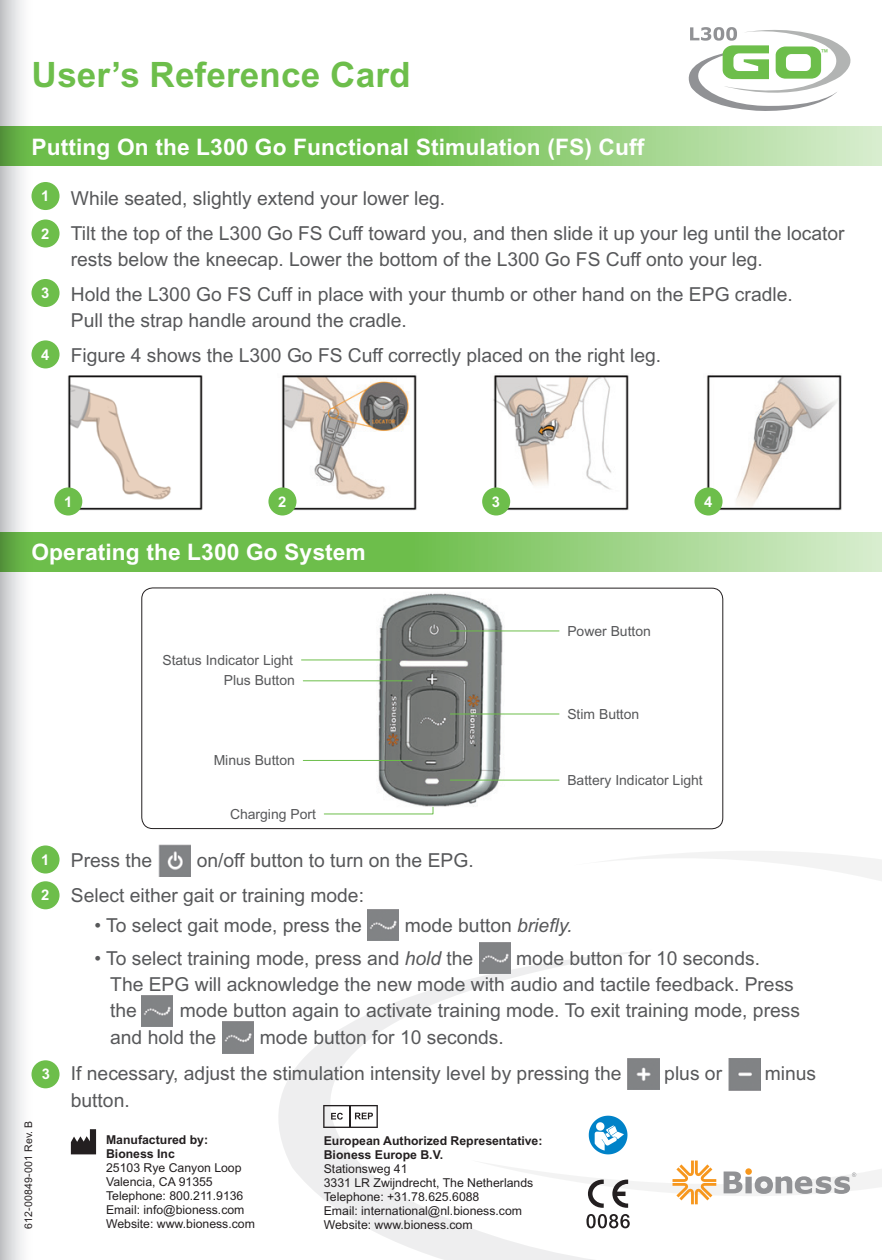
<style>
.page{position:relative;width:882px;height:1260px;background:#fff}
.page>*{position:absolute;margin:0;border:0;box-sizing:border-box;transform-origin:0 0}
.t1{font:700 35px "Arial MT Std";letter-spacing:.005em;color:#6dbe4b}
.t2{font:700 22.75px "Arial MT Std";letter-spacing:.005em;color:#fff}
.t3{font:19.25px/26.2px "Arial MT Std";color:#57585a}
.t4{font:700 14.7px "Arial MT Std";color:#fff}
.eng_call-out-2{font:14px "Arial MT Std";color:#57585a}
.eng_intro_address{font:12.25px/14px "Arial MT Std";color:#231f20}
.eng_intro_body_subhe{font:700 12.25px/14px "Arial MT Std";color:#231f20}
.eng_intro_address-2{font:700 12.25px "Arial MT Std";color:#231f20}
.t5{font:10.5px "Arial MT Std";letter-spacing:.015em;color:#231f20}
.t6{font:500 8.05px "Arial MT Std";color:#6dbe4b}
.s1{font-style:italic}
</style>
<div class="page">
<svg style="left:0;top:0;width:65px;height:1260px"></svg>
<svg style="left:278px;top:979px;width:193px;height:281px"></svg>
<svg style="left:471px;top:851px;width:411px;height:409px"></svg>
<svg style="left:0;top:127px;width:882px;height:39px;background:#89ca6e"></svg>
<svg style="left:0;top:532px;width:882px;height:40px;background:#89ca6e"></svg>
<div style="left:32px;top:182px;width:28px;height:28px;background:#6dbe4b;border-radius:50%"></div>
<div style="left:32px;top:219px;width:28px;height:29px;background:#6dbe4b;border-radius:50%"></div>
<div style="left:32px;top:279px;width:28px;height:28px;background:#6dbe4b;border-radius:50%"></div>
<div style="left:32px;top:340px;width:28px;height:28px;background:#6dbe4b;border-radius:50%"></div>
<svg style="left:724px;top:1172px;width:18px;height:21px"></svg>
<div style="left:745px;top:1168px;width:7px;height:7px;background:#f7971d;border-radius:50%"></div>
<div style="left:745px;top:1177px;width:7px;height:16px;background:#919295"></div>
<svg style="left:755px;top:1172px;width:101px;height:22px"></svg>
<svg style="left:673px;top:1161px;width:43px;height:43px"></svg>
<svg style="left:323px;top:1105px;width:55px;height:23px"></svg>
<img style="left:357px;top:593px;width:168px;height:214px">
<hr style="left:450px;top:631px;width:109px;height:1px;background:#6dbe4b">
<hr style="left:303px;top:760px;width:109px;height:1px;background:#6dbe4b">
<hr style="left:303px;top:680px;width:109px;height:1px;background:#6dbe4b">
<hr style="left:302px;top:660px;width:89px;height:1px;background:#6dbe4b">
<hr style="left:450px;top:714px;width:109px;height:1px;background:#6dbe4b">
<hr style="left:450px;top:780px;width:109px;height:1px;background:#6dbe4b">
<svg style="left:324px;top:806px;width:110px;height:9px"></svg>
<div style="left:141px;top:587px;width:582px;height:242px;border:1px solid #231f20;border-radius:11px"></div>
<svg style="left:688px;top:27px;width:163px;height:84px"></svg>
<img style="left:64px;top:373px;width:139px;height:137px">
<div style="left:54px;top:487px;width:28px;height:29px;background:#6dbe4b;border-radius:50%"></div>
<img style="left:281px;top:375px;width:136px;height:135px">
<div style="left:268px;top:487px;width:28px;height:29px;background:#6dbe4b;border-radius:50%"></div>
<img style="left:493px;top:375px;width:136px;height:135px">
<div style="left:482px;top:487px;width:28px;height:29px;background:#6dbe4b;border-radius:50%"></div>
<img style="left:706px;top:375px;width:136px;height:135px">
<div style="left:695px;top:487px;width:28px;height:29px;background:#6dbe4b;border-radius:50%"></div>
<div style="left:32px;top:845px;width:28px;height:29px;background:#6dbe4b;border-radius:50%"></div>
<div style="left:32px;top:881px;width:28px;height:28px;background:#6dbe4b;border-radius:50%"></div>
<div style="left:32px;top:1060px;width:28px;height:28px;background:#6dbe4b;border-radius:50%"></div>
<img style="left:159px;top:845px;width:32px;height:32px">
<img style="left:367px;top:909px;width:32px;height:32px">
<img style="left:479px;top:942px;width:32px;height:32px">
<img style="left:142px;top:995px;width:31px;height:32px">
<img style="left:628px;top:1059px;width:31px;height:31px">
<img style="left:728px;top:1059px;width:32px;height:31px">
<img style="left:222px;top:1022px;width:32px;height:31px">
<svg style="left:589px;top:1116px;width:38px;height:38px"></svg>
<svg style="left:588px;top:1180px;width:16px;height:28px"></svg>
<svg style="left:612px;top:1180px;width:16px;height:28px"></svg>
<svg style="left:586px;top:1214px;width:44px;height:14px"></svg>
<svg style="left:71px;top:1129px;width:25px;height:25px"></svg>
<p class="t1" style="left:32px;top:54px;width:380px">User’s Reference Card</p>
<p class="t2" style="left:32px;top:133px;width:614px">Putting On the L300 Go Functional Stimulation (FS) Cuff</p>
<p class="t6" style="left:820px;top:47px;width:10px">™</p>
<p class="t4" style="left:41px;top:187px;width:10px">1</p>
<p class="t4" style="left:41px;top:225px;width:10px">2</p>
<p class="t4" style="left:41px;top:284px;width:10px">3</p>
<p class="t4" style="left:41px;top:346px;width:10px">4</p>
<p class="t3" style="left:71px;top:185px;width:376px">While seated, slightly extend your lower leg.</p>
<p class="t3" style="left:71px;top:220px;width:775px">Tilt the top of the L300 Go FS Cuff toward you, and then slide it up your leg until the locator rests below the kneecap. Lower the bottom of the L300 Go FS Cuff onto your leg.</p>
<p class="t3" style="left:71px;top:281px;width:723px">Hold the L300 Go FS Cuff in place with your thumb or other hand on the EPG cradle.<br>Pull the strap handle around the cradle.</p>
<p class="t3" style="left:71px;top:342px;width:592px">Figure 4 shows the L300 Go FS Cuff correctly placed on the right leg.</p>
<p class="t4" style="left:64px;top:493px;width:10px">1</p>
<p class="t4" style="left:278px;top:493px;width:10px">2</p>
<p class="t4" style="left:492px;top:493px;width:10px">3</p>
<p class="t4" style="left:704px;top:493px;width:10px">4</p>
<p class="t2" style="left:32px;top:539px;width:336px">Operating the L300 Go System</p>
<p class="eng_call-out-2" style="left:162px;top:652px;width:132px">Status Indicator Light</p>
<p class="eng_call-out-2" style="left:224px;top:673px;width:73px">Plus Button</p>
<p class="eng_call-out-2" style="left:214px;top:752px;width:83px">Minus Button</p>
<p class="eng_call-out-2" style="left:230px;top:806px;width:87px">Charging Port</p>
<p class="eng_call-out-2" style="left:567px;top:624px;width:85px">Power Button</p>
<p class="eng_call-out-2" style="left:567px;top:706px;width:73px">Stim Button</p>
<p class="eng_call-out-2" style="left:567px;top:772px;width:137px">Battery Indicator Light</p>
<p class="t4" style="left:41px;top:851px;width:10px">1</p>
<p class="t4" style="left:41px;top:887px;width:10px">2</p>
<p class="t4" style="left:42px;top:1066px;width:10px">3</p>
<p class="t5" style="left:23px;top:1228px;width:109px;rotate:-90deg">612-00849-001 Rev. B</p>
<p class="t3" style="left:71px;top:847px;width:83px">Press the</p>
<p class="t3" style="left:197px;top:847px;width:278px">on/off button to turn on the EPG.</p>
<p class="t3" style="left:71px;top:882px;width:295px">Select either gait or training mode:</p>
<p class="t3" style="left:94px;top:912px;width:269px">• To select gait mode, press the</p>
<p class="t3" style="left:405px;top:912px;width:169px">mode button <span class="s1">briefly.</span></p>
<p class="t3" style="left:94px;top:945px;width:380px">• To select training mode, press and <span class="s1">hold</span> the</p>
<p class="t3" style="left:516px;top:945px;width:245px">mode button for 10 seconds.</p>
<p class="t3" style="left:110px;top:971px;width:685px">The EPG will acknowledge the new mode with audio and tactile feedback. Press</p>
<p class="t3" style="left:110px;top:998px;width:28px">the</p>
<p class="t3" style="left:180px;top:998px;width:622px">mode button again to activate training mode. To exit training mode, press</p>
<p class="t3" style="left:110px;top:1024px;width:107px">and hold the</p>
<p class="t3" style="left:260px;top:1024px;width:245px">mode button for 10 seconds.</p>
<p class="t3" style="left:71px;top:1061px;width:552px">If necessary, adjust the stimulation intensity level by pressing the</p>
<p class="t3" style="left:664px;top:1061px;width:59px">plus or</p>
<p class="t3" style="left:765px;top:1061px;width:53px">minus</p>
<p class="t3" style="left:71px;top:1087px;width:60px">button.</p>
<p class="eng_intro_body_subhe" style="left:106px;top:1132px;width:104px">Manufactured by:<br>Bioness Inc</p>
<p class="eng_intro_address" style="left:106px;top:1161px;width:139px">25103 Rye Canyon Loop<br>Valencia, CA 91355<br>Telephone: 800.211.9136</p>
<p class="eng_intro_address" style="left:106px;top:1203px;width:140px">Email: info@bioness.com</p>
<p class="eng_intro_address" style="left:106px;top:1217px;width:150px">Website: www.bioness.com</p>
<p class="eng_intro_body_subhe" style="left:324px;top:1133px;width:220px">European Authorized Representative:</p>
<p class="eng_intro_address-2" style="left:324px;top:1147px;width:121px">Bioness Europe B.V.</p>
<p class="eng_intro_address" style="left:324px;top:1161px;width:85px">Stationsweg 41</p>
<p class="eng_intro_address" style="left:324px;top:1175px;width:211px">3331 LR Zwijndrecht, The Netherlands</p>
<p class="eng_intro_address" style="left:324px;top:1189px;width:157px">Telephone: +31.78.625.6088</p>
<p class="eng_intro_address" style="left:324px;top:1203px;width:200px">Email: international@nl.bioness.com</p>
<p class="eng_intro_address" style="left:324px;top:1217px;width:150px">Website: www.bioness.com</p>
</div>
